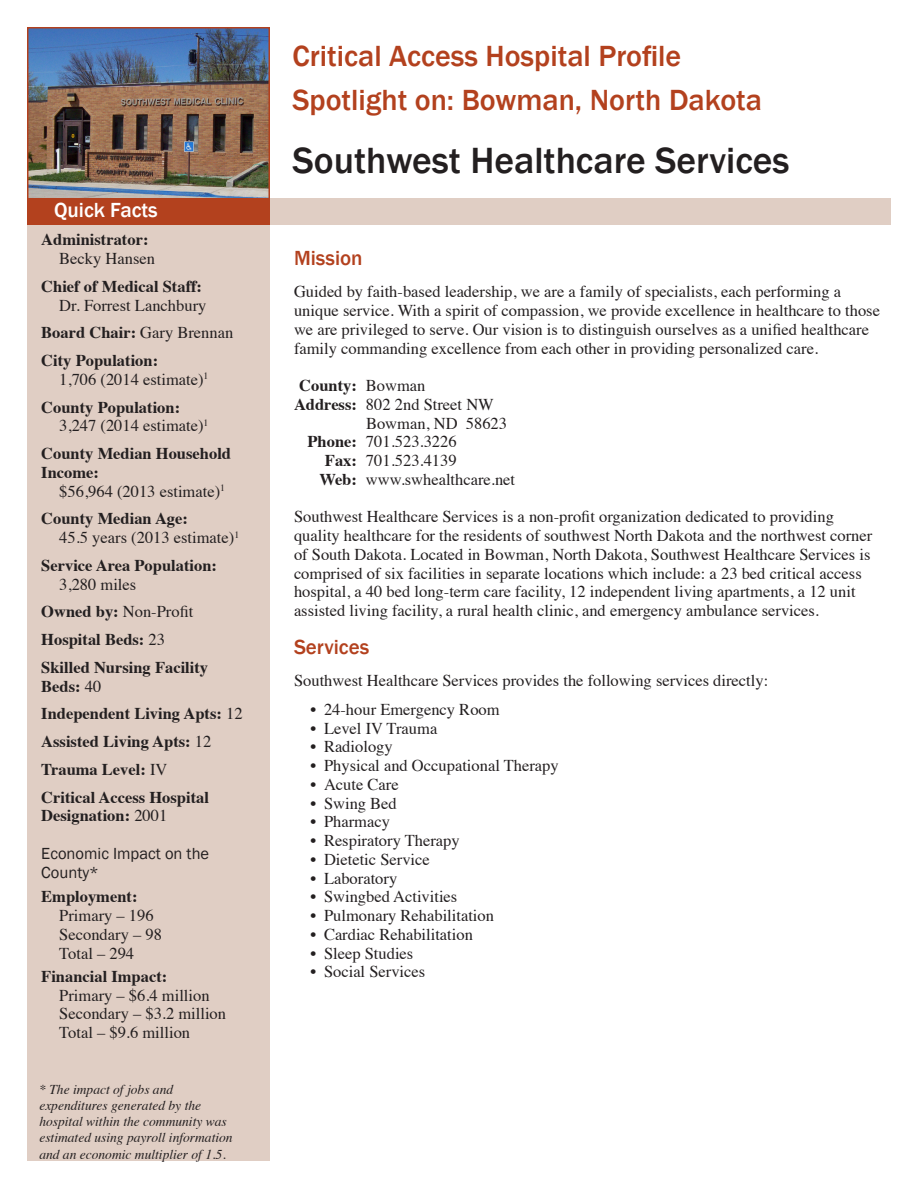
<style>
.page{position:relative;width:918px;height:1188px;background:#fff}
.page>*{position:absolute;margin:0;border:0;box-sizing:border-box;transform-origin:0 0}
.t1{font:500 37.5px "Franklin Gothic";color:#231f20}
.t2{font:500 30px "Franklin Gothic";color:#b3411e}
.t3{font:500 21px "Franklin Gothic";color:#b3411e}
.t4{font:500 21px "Franklin Gothic";color:#fff}
.t5{font:16.5px/18.8px "Times";color:#231f20}
.t6{font:700 16.5px/18.8px "Times";color:#231f20}
.t7{font:16.5px/18.8px "Franklin Gothic";color:#231f20}
.t8{font:italic 13.5px "Times";color:#231f20}
.s1{font-weight:400}
.s2{font-weight:700}
</style>
<div class="page">
<div style="left:27px;top:27px;width:243px;height:1134px;background:#e0cec4"></div>
<div style="left:270px;top:198px;width:621px;height:27px;background:#e0cec4"></div>
<img style="left:30px;top:30px;width:237px;height:168px">
<div style="left:27px;top:27px;width:243px;height:180px;border:2px solid #b3411e"></div>
<div style="left:27px;top:198px;width:243px;height:27px;background:#b3411e"></div>
<p class="t4" style="left:54px;top:197px;width:105px">Quick Facts</p>
<p class="t6" style="left:41px;top:229px;width:109px">Administrator:</p>
<p class="t5" style="left:59px;top:248px;width:97px">Becky Hansen</p>
<p class="t6" style="left:41px;top:275px;width:162px">Chief of Medical Staff:</p>
<p class="t5" style="left:59px;top:294px;width:149px">Dr. Forrest Lanchbury</p>
<p class="t6" style="left:41px;top:322px;width:194px">Board Chair: <span class="s1">Gary Brennan</span></p>
<p class="t6" style="left:41px;top:349px;width:118px">City Population:</p>
<p class="t5" style="left:59px;top:369px;width:151px">1,706 (2014 estimate)<sup>1</sup></p>
<p class="t6" style="left:41px;top:396px;width:140px">County Population:</p>
<p class="t5" style="left:59px;top:415px;width:151px">3,247 (2014 estimate)<sup>1</sup></p>
<p class="t6" style="left:41px;top:442px;width:191px">County Median Household<br>Income:</p>
<p class="t5" style="left:59px;top:480px;width:167px">$56,964 (2013 estimate)<sup>1</sup></p>
<p class="t6" style="left:41px;top:508px;width:148px">County Median Age:</p>
<p class="t5" style="left:59px;top:527px;width:181px">45.5 years (2013 estimate)<sup>1</sup></p>
<p class="t6" style="left:41px;top:554px;width:177px">Service Area Population:</p>
<p class="t5" style="left:59px;top:573px;width:79px">3,280 miles</p>
<p class="t5" style="left:41px;top:601px;width:154px"><span class="s2">Owned by:</span> Non-Profit</p>
<p class="t6" style="left:41px;top:628px;width:125px">Hospital Beds: <span class="s1">23</span></p>
<p class="t6" style="left:41px;top:656px;width:168px">Skilled Nursing Facility<br>Beds: <span class="s1">40</span></p>
<p class="t6" style="left:41px;top:703px;width:203px">Independent Living Apts: <span class="s1">12</span></p>
<p class="t6" style="left:41px;top:730px;width:172px">Assisted Living Apts: <span class="s1">12</span></p>
<p class="t6" style="left:41px;top:758px;width:128px">Trauma Level: <span class="s1">IV</span></p>
<p class="t6" style="left:41px;top:786px;width:169px">Critical Access Hospital<br>Designation: <span class="s1">2001</span></p>
<p class="t7" style="left:41px;top:844px;width:169px">Economic Impact on the<br>County*</p>
<p class="t6" style="left:41px;top:886px;width:98px">Employment:</p>
<p class="t5" style="left:59px;top:905px;width:96px">Primary – 196</p>
<p class="t5" style="left:59px;top:924px;width:104px">Secondary – 98</p>
<p class="t5" style="left:59px;top:942px;width:76px">Total – 294</p>
<p class="t6" style="left:41px;top:965px;width:128px">Financial Impact:</p>
<p class="t5" style="left:59px;top:984px;width:152px">Primary – $6.4 million</p>
<p class="t5" style="left:59px;top:1003px;width:168px">Secondary – $3.2 million</p>
<p class="t5" style="left:59px;top:1022px;width:132px">Total – $9.6 million</p>
<p class="t8" style="left:39px;top:1077px;width:135px">* The impact of jobs and</p>
<p class="t8" style="left:39px;top:1094px;width:163px">expenditures generated by the</p>
<p class="t8" style="left:39px;top:1110px;width:189px">hospital within the community was</p>
<p class="t8" style="left:39px;top:1126px;width:195px">estimated using payroll information</p>
<p class="t8" style="left:39px;top:1142px;width:188px">and an economic multiplier of 1.5.</p>
<p class="t2" style="left:292px;top:37px;width:390px">Critical Access Hospital Profile</p>
<p class="t2" style="left:292px;top:81px;width:471px">Spotlight on: Bowman, North Dakota</p>
<p class="t1" style="left:292px;top:137px;width:499px">Southwest Healthcare Services</p>
<p class="t3" style="left:294px;top:245px;width:70px">Mission</p>
<p class="t5" style="left:294px;top:281px;width:588px">Guided by faith-based leadership, we are a family of specialists, each performing a unique service. With a spirit of compassion, we provide excellence in healthcare to those we are privileged to serve. Our vision is to distinguish ourselves as a unified healthcare family commanding excellence from each other in providing personalized care.</p>
<p class="t6" style="left:299px;top:375px;width:128px">County: <span class="s1">Bowman</span></p>
<p class="t5" style="left:294px;top:394px;width:201px"><span class="s2">Address:</span> 802 2nd Street NW</p>
<p class="t5" style="left:366px;top:412px;width:143px">Bowman, ND 58623</p>
<p class="t5" style="left:308px;top:431px;width:151px"><span class="s2">Phone:</span> 701.523.3226</p>
<p class="t5" style="left:325px;top:450px;width:133px"><span class="s2">Fax:</span> 701.523.4139</p>
<p class="t5" style="left:319px;top:469px;width:197px"><span class="s2">Web:</span> www.swhealthcare.net</p>
<p class="t5" style="left:294px;top:506px;width:580px">Southwest Healthcare Services is a non-profit organization dedicated to providing quality healthcare for the residents of southwest North Dakota and the northwest corner of South Dakota. Located in Bowman, North Dakota, Southwest Healthcare Services is comprised of six facilities in separate locations which include: a 23 bed critical access hospital, a 40 bed long-term care facility, 12 independent living apartments, a 12 unit assisted living facility, a rural health clinic, and emergency ambulance services.</p>
<p class="t3" style="left:294px;top:634px;width:77px">Services</p>
<p class="t5" style="left:294px;top:670px;width:476px">Southwest Healthcare Services provides the following services directly:</p>
<p class="t5" style="left:310px;top:699px;width:191px">• 24-hour Emergency Room</p>
<p class="t5" style="left:310px;top:717px;width:128px">• Level IV Trauma</p>
<p class="t5" style="left:310px;top:736px;width:84px">• Radiology</p>
<p class="t5" style="left:310px;top:755px;width:250px">• Physical and Occupational Therapy</p>
<p class="t5" style="left:310px;top:774px;width:90px">• Acute Care</p>
<p class="t5" style="left:310px;top:792px;width:88px">• Swing Bed</p>
<p class="t5" style="left:310px;top:811px;width:81px">• Pharmacy</p>
<p class="t5" style="left:310px;top:830px;width:151px">• Respiratory Therapy</p>
<p class="t5" style="left:310px;top:849px;width:121px">• Dietetic Service</p>
<p class="t5" style="left:310px;top:867px;width:88px">• Laboratory</p>
<p class="t5" style="left:310px;top:886px;width:148px">• Swingbed Activities</p>
<p class="t5" style="left:310px;top:905px;width:185px">• Pulmonary Rehabilitation</p>
<p class="t5" style="left:310px;top:924px;width:164px">• Cardiac Rehabilitation</p>
<p class="t5" style="left:310px;top:942px;width:104px">• Sleep Studies</p>
<p class="t5" style="left:310px;top:961px;width:116px">• Social Services</p>
</div>
